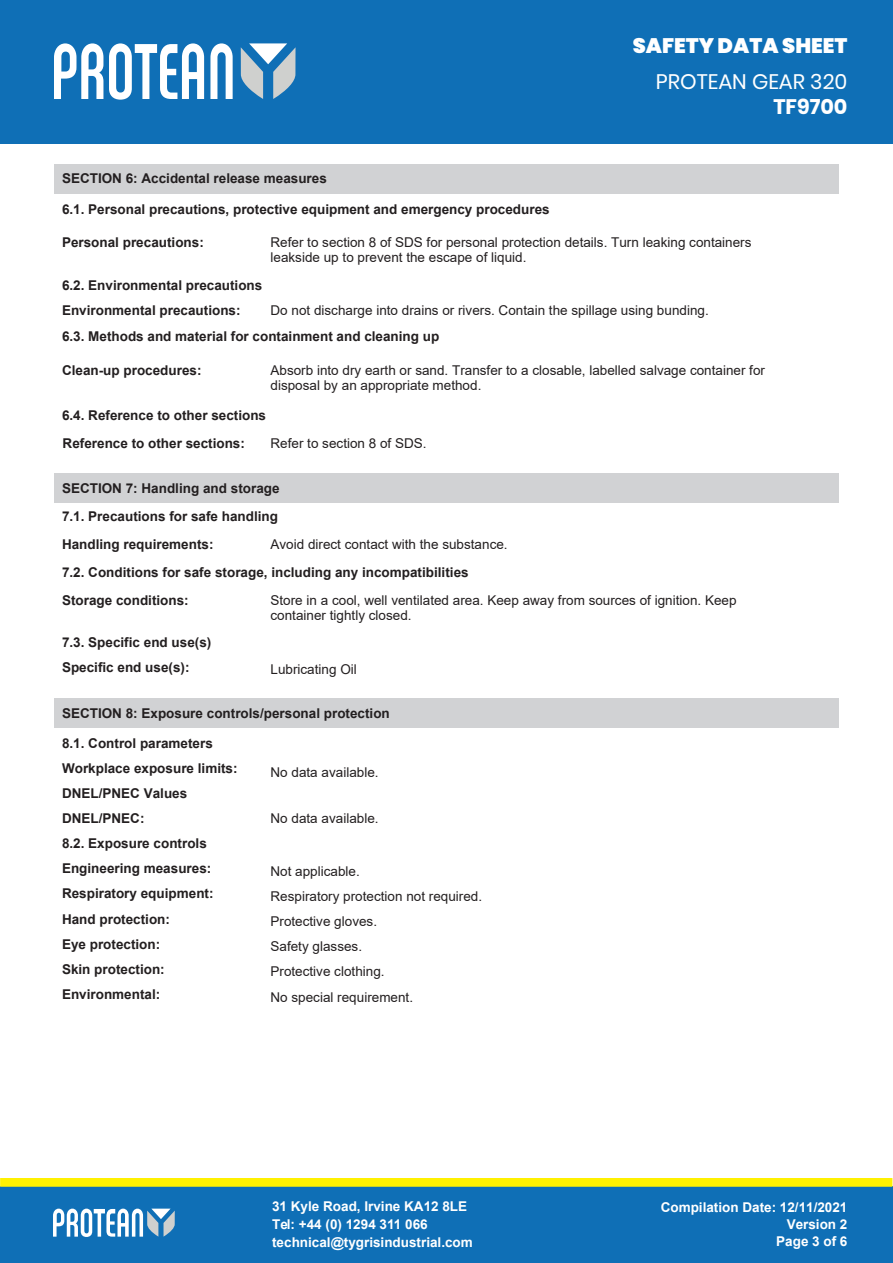
<style>
.page{position:relative;width:893px;height:1263px;background:#fff}
.page>*{position:absolute;margin:0;border:0;box-sizing:border-box;transform-origin:0 0}
.t1{font:900 21px "Poppins";color:#fff}
.t2{font:21px "Poppins";color:#fff}
.t3{font:700 21px "Poppins";color:#fff}
.t4{font:700 13.5px/25.2px "Arial";color:#231f20}
.t5{font:13.5px/25.2px "Arial";color:#231f20}
.t6{font:700 13.5px/18px "Arial";color:#fff}
.s1{font-style:inherit}
</style>
<div class="page">
<div style="left:54px;top:698px;width:784px;height:29px;background:#d1d2d4"></div>
<div style="left:54px;top:473px;width:784px;height:29px;background:#d1d2d4"></div>
<div style="left:54px;top:164px;width:784px;height:29px;background:#d1d2d4"></div>
<div style="left:0;top:1186px;width:893px;height:77px;background:#0f6fb6"></div>
<svg style="left:53px;top:1208px;width:122px;height:29px"></svg>
<svg style="left:0;top:1178px;width:892px;height:9px;background:#f8ed05"></svg>
<div style="left:0;top:0;width:893px;height:143px;background:#0f6fb6"></div>
<svg style="left:241px;top:43px;width:55px;height:56px"></svg>
<svg style="left:54px;top:43px;width:49px;height:56px"></svg>
<svg style="left:210px;top:43px;width:23px;height:56px"></svg>
<svg style="left:109px;top:43px;width:95px;height:57px"></svg>
<h1 class="t1" style="left:633px;top:34px;width:216px">SAFETY DATA SHEET</h1>
<h1 class="t2" style="left:656px;top:69px;width:193px">PROTEAN GEAR 320</h1>
<h1 class="t3" style="left:773px;top:94px;width:76px">TF9700</h1>
<p class="t4" style="left:62px;top:165px;width:266px">SECTION 6: Accidental release measures</p>
<p class="t4" style="left:62px;top:196px;width:489px">6.1. Personal precautions, protective equipment and emergency procedures</p>
<p class="t5" style="left:271px;top:235px;width:482px;line-height:14.9px">Refer to section 8 of SDS for personal protection details. Turn leaking containers leakside up to prevent the escape of liquid.</p>
<p class="t4" style="left:62px;top:230px;width:143px">Personal precautions:</p>
<p class="t4" style="left:62px;top:273px;width:202px">6.2. Environmental precautions<br>Environmental precautions:</p>
<p class="t5" style="left:271px;top:298px;width:440px">Do not discharge into drains or rivers. Contain the spillage using bunding.</p>
<p class="t4" style="left:62px;top:323px;width:379px">6.3. Methods and material for containment and cleaning up</p>
<p class="t5" style="left:271px;top:363px;width:496px;line-height:14.9px">Absorb into dry earth or sand. Transfer to a closable, labelled salvage container for disposal by an appropriate method.</p>
<p class="t4" style="left:62px;top:358px;width:141px">Clean-up procedures:</p>
<p class="t4" style="left:62px;top:401px;width:206px;line-height:28.5px">6.4. Reference to other sections<br>Reference to other sections:</p>
<p class="t4" style="left:62px;top:474px;width:219px;line-height:28.2px;text-align:justify">SECTION 7: Handling and storage 7.1. Precautions for safe handling Handling requirements:</p>
<p class="t5" style="left:271px;top:430px;width:158px">Refer to section 8 of SDS.</p>
<p class="t5" style="left:271px;top:532px;width:239px">Avoid direct contact with the substance.</p>
<p class="t4" style="left:62px;top:559px;width:408px;line-height:27.9px">7.2. Conditions for safe storage, including any incompatibilities<br>Storage conditions:</p>
<p class="t4" style="left:62px;top:630px;width:151px">7.3. Specific end use(s)<br>Specific end use(s):</p>
<p class="t5" style="left:271px;top:593px;width:467px;line-height:14.9px">Store in a cool, well ventilated area. Keep away from sources of ignition. Keep container tightly closed.</p>
<p class="t5" style="left:271px;top:657px;width:88px">Lubricating Oil</p>
<p class="t4" style="left:62px;top:699px;width:329px;line-height:29.2px">SECTION 8: Exposure controls/personal protection<br>8.1. Control parameters</p>
<p class="t4" style="left:62px;top:755px;width:177px">Workplace exposure limits:<br>DNEL/PNEC Values<br>DNEL/PNEC:<br>8.2. Exposure controls<br>Engineering measures:<br>Respiratory equipment:<br>Hand protection:<br>Eye protection:<br>Skin protection:<br>Environmental:</p>
<p class="t5" style="left:271px;top:759px;width:110px">No data available.</p>
<p class="t5" style="left:271px;top:805px;width:110px">No data available.</p>
<p class="t5" style="left:271px;top:858px;width:213px">Not applicable.<br>Respiratory protection not required.<br>Protective gloves.<br>Safety glasses.<br>Protective clothing.<br>No special requirement.</p>
<p class="t6" style="left:272px;top:1197px;width:202px">31 Kyle Road, Irvine KA12 8LE<br>Tel: +44 (0) 1294 311 066 technical@tygrisindustrial.com</p>
<p class="t6" style="left:661px;top:1199px;width:188px;line-height:17px;text-align:right">Compilation Date: 12/11/2021<br>Version 2<br>Page <span class="s1">3</span> of 6</p>
</div>
